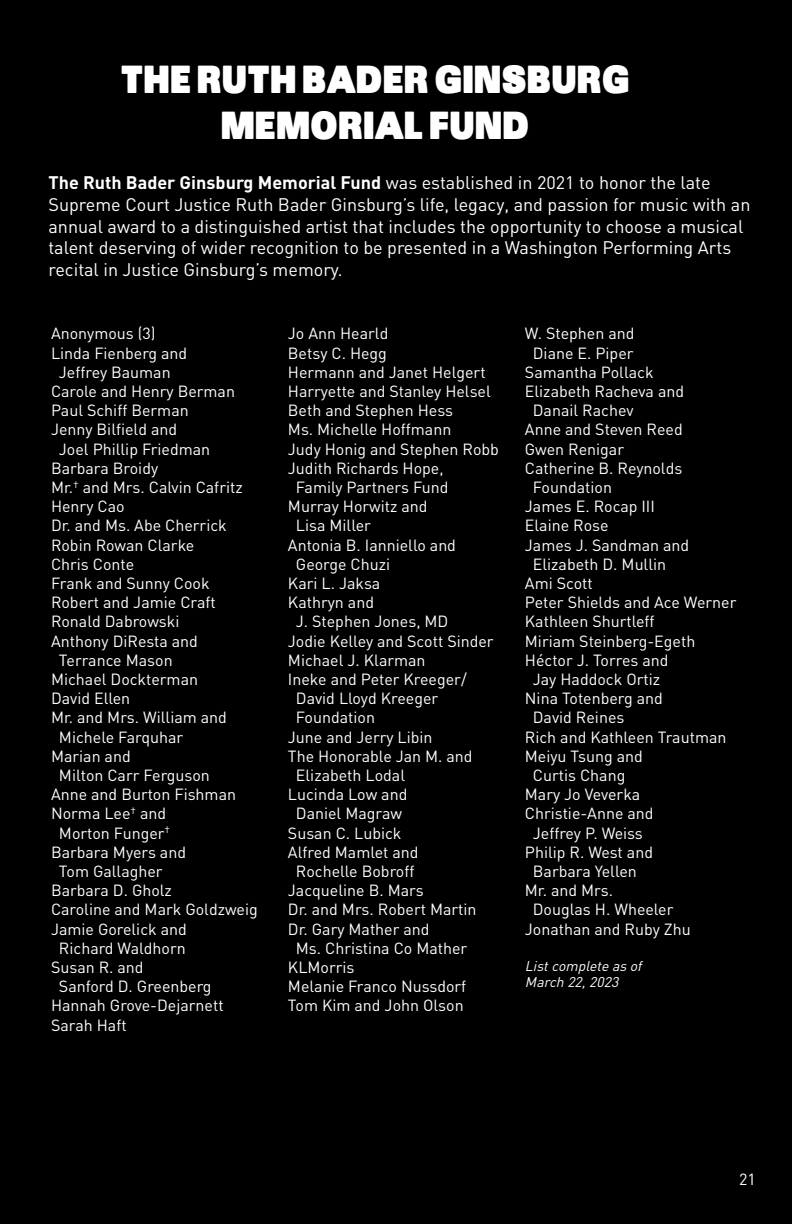
<style>
.page{position:relative;width:792px;height:1224px;background:#000}
.page>*{position:absolute;margin:0;border:0;box-sizing:border-box;transform-origin:0 0}
.t1{font:900 38px/45.6px "Sans";color:#fff;text-align:center}
.t2{font:18px/21.6px "DIN";color:#fff}
.t3{font:16px/19.2px "DIN";color:#fff}
.t4{font:italic 14px/16.8px "DIN";color:#fff}
.s1{font-weight:700}
</style>
<div class="page">
<p class="t1" style="left:120px;top:56px;width:511px">THE RUTH BADER GINSBURG<br>MEMORIAL FUND</p>
<p class="t2" style="left:48px;top:172px;width:703px"><span class="s1">The Ruth Bader Ginsburg Memorial Fund</span> was established in 2021 to honor the late Supreme Court Justice Ruth Bader Ginsburg’s life, legacy, and passion for music with an annual award to a distinguished artist that includes the opportunity to choose a musical talent deserving of wider recognition to be presented in a Washington Performing Arts recital in Justice Ginsburg’s memory.</p>
<p class="t3" style="left:51px;top:324px;width:106px">Anonymous (3)</p>
<p class="t3" style="left:51px;top:343px;width:138px;text-align:center">Linda Fienberg and<br>Jeffrey Bauman</p>
<p class="t3" style="left:51px;top:381px;width:186px">Carole and Henry Berman</p>
<p class="t3" style="left:51px;top:401px;width:139px">Paul Schiff Berman</p>
<p class="t3" style="left:59px;top:420px;width:153px;text-indent:-8px">Jenny Bilfield and<br>Joel Phillip Friedman</p>
<p class="t3" style="left:51px;top:458px;width:109px">Barbara Broidy</p>
<p class="t3" style="left:51px;top:477px;width:193px">Mr.<sup>†</sup> and Mrs. Calvin Cafritz</p>
<p class="t3" style="left:51px;top:497px;width:75px">Henry Cao</p>
<p class="t3" style="left:51px;top:516px;width:177px">Dr. and Ms. Abe Cherrick<br>Robin Rowan Clarke</p>
<p class="t3" style="left:51px;top:554px;width:85px">Chris Conte</p>
<p class="t3" style="left:51px;top:573px;width:160px">Frank and Sunny Cook</p>
<p class="t3" style="left:51px;top:593px;width:166px">Robert and Jamie Craft</p>
<p class="t3" style="left:51px;top:612px;width:130px">Ronald Dabrowski</p>
<p class="t3" style="left:59px;top:631px;width:140px;text-indent:-8px">Anthony DiResta and<br>Terrance Mason</p>
<p class="t3" style="left:51px;top:669px;width:149px">Michael Dockterman<br>David Ellen</p>
<p class="t3" style="left:59px;top:708px;width:170px;text-indent:-8px">Mr. and Mrs. William and<br>Michele Farquhar</p>
<p class="t3" style="left:59px;top:746px;width:152px;text-indent:-8px">Marian and<br>Milton Carr Ferguson</p>
<p class="t3" style="left:51px;top:785px;width:187px">Anne and Burton Fishman</p>
<p class="t3" style="left:51px;top:804px;width:121px;text-align:center">Norma Lee<sup>†</sup> and<br>Morton Funger<sup>†</sup></p>
<p class="t3" style="left:59px;top:842px;width:129px;text-indent:-8px">Barbara Myers and<br>Tom Gallagher</p>
<p class="t3" style="left:51px;top:881px;width:122px">Barbara D. Gholz</p>
<p class="t3" style="left:51px;top:900px;width:208px">Caroline and Mark Goldzweig</p>
<p class="t3" style="left:51px;top:919px;width:137px;text-align:center">Jamie Gorelick and<br>Richard Waldhorn</p>
<p class="t3" style="left:59px;top:957px;width:154px;text-indent:-8px">Susan R. and<br>Sanford D. Greenberg</p>
<p class="t3" style="left:51px;top:996px;width:174px">Hannah Grove-Dejarnett</p>
<p class="t3" style="left:51px;top:1015px;width:77px">Sarah Haft</p>
<p class="t3" style="left:288px;top:324px;width:102px">Jo Ann Hearld</p>
<p class="t3" style="left:288px;top:343px;width:101px">Betsy C. Hegg</p>
<p class="t3" style="left:288px;top:362px;width:199px">Hermann and Janet Helgert</p>
<p class="t3" style="left:288px;top:381px;width:204px">Harryette and Stanley Helsel</p>
<p class="t3" style="left:288px;top:401px;width:167px">Beth and Stephen Hess</p>
<p class="t3" style="left:288px;top:420px;width:165px">Ms. Michelle Hoffmann</p>
<p class="t3" style="left:288px;top:439px;width:212px">Judy Honig and Stephen Robb</p>
<p class="t3" style="left:288px;top:458px;width:162px;text-align:center">Judith Richards Hope,<br>Family Partners Fund</p>
<p class="t3" style="left:296px;top:497px;width:133px;text-indent:-8px">Murray Horwitz and<br>Lisa Miller</p>
<p class="t3" style="left:296px;top:535px;width:162px;text-indent:-8px">Antonia B. Ianniello and<br>George Chuzi</p>
<p class="t3" style="left:288px;top:573px;width:94px">Kari L. Jaksa</p>
<p class="t3" style="left:296px;top:593px;width:154px;text-indent:-8px">Kathryn and<br>J. Stephen Jones, MD</p>
<p class="t3" style="left:288px;top:631px;width:207px">Jodie Kelley and Scott Sinder</p>
<p class="t3" style="left:288px;top:650px;width:139px">Michael J. Klarman</p>
<p class="t3" style="left:296px;top:669px;width:172px;text-indent:-8px">Ineke and Peter Kreeger/<br>David Lloyd Kreeger<br>Foundation</p>
<p class="t3" style="left:288px;top:727px;width:146px">June and Jerry Libin</p>
<p class="t3" style="left:296px;top:746px;width:178px;text-indent:-8px">The Honorable Jan M. and<br>Elizabeth Lodal</p>
<p class="t3" style="left:288px;top:785px;width:121px;text-align:center">Lucinda Low and<br>Daniel Magraw</p>
<p class="t3" style="left:288px;top:823px;width:115px">Susan C. Lubick</p>
<p class="t3" style="left:288px;top:842px;width:132px;text-align:center">Alfred Mamlet and<br>Rochelle Bobroff</p>
<p class="t3" style="left:288px;top:881px;width:137px">Jacqueline B. Mars</p>
<p class="t3" style="left:288px;top:900px;width:190px">Dr. and Mrs. Robert Martin</p>
<p class="t3" style="left:296px;top:919px;width:173px;text-indent:-8px">Dr. Gary Mather and<br>Ms. Christina Co Mather</p>
<p class="t3" style="left:288px;top:957px;width:180px">KLMorris<br>Melanie Franco Nussdorf</p>
<p class="t3" style="left:288px;top:996px;width:177px">Tom Kim and John Olson</p>
<p class="t3" style="left:525px;top:324px;width:111px;text-align:center">W. Stephen and<br>Diane E. Piper</p>
<p class="t3" style="left:525px;top:362px;width:130px">Samantha Pollack</p>
<p class="t3" style="left:533px;top:381px;width:153px;text-indent:-8px">Elizabeth Racheva and<br>Danail Rachev</p>
<p class="t3" style="left:525px;top:420px;width:159px">Anne and Steven Reed</p>
<p class="t3" style="left:525px;top:439px;width:101px">Gwen Renigar</p>
<p class="t3" style="left:533px;top:458px;width:151px;text-indent:-8px">Catherine B. Reynolds<br>Foundation</p>
<p class="t3" style="left:525px;top:497px;width:132px">James E. Rocap III</p>
<p class="t3" style="left:525px;top:516px;width:85px">Elaine Rose</p>
<p class="t3" style="left:533px;top:535px;width:158px;text-indent:-8px">James J. Sandman and<br>Elizabeth D. Mullin</p>
<p class="t3" style="left:525px;top:573px;width:69px">Ami Scott</p>
<p class="t3" style="left:525px;top:593px;width:213px">Peter Shields and Ace Werner</p>
<p class="t3" style="left:525px;top:612px;width:131px">Kathleen Shurtleff</p>
<p class="t3" style="left:525px;top:631px;width:172px">Miriam Steinberg-Egeth</p>
<p class="t3" style="left:525px;top:650px;width:145px;text-align:center">Héctor J. Torres and<br>Jay Haddock Ortiz</p>
<p class="t3" style="left:533px;top:689px;width:132px;text-indent:-8px">Nina Totenberg and<br>David Reines</p>
<p class="t3" style="left:525px;top:727px;width:203px">Rich and Kathleen Trautman</p>
<p class="t3" style="left:525px;top:746px;width:119px;text-align:center">Meiyu Tsung and<br>Curtis Chang</p>
<p class="t3" style="left:525px;top:785px;width:117px">Mary Jo Veverka</p>
<p class="t3" style="left:525px;top:804px;width:130px;text-align:center">Christie-Anne and<br>Jeffrey P. Weiss</p>
<p class="t3" style="left:525px;top:842px;width:130px;text-align:center">Philip R. West and<br>Barbara Yellen</p>
<p class="t3" style="left:533px;top:881px;width:142px;text-indent:-8px">Mr. and Mrs.<br>Douglas H. Wheeler</p>
<p class="t3" style="left:525px;top:919px;width:167px">Jonathan and Ruby Zhu</p>
<p class="t4" style="left:525px;top:957px;width:122px">Listcomplete as of<br>March 22,2023</p>
<p class="t3" style="left:739px;top:1170px;width:18px">21</p>
</div>
